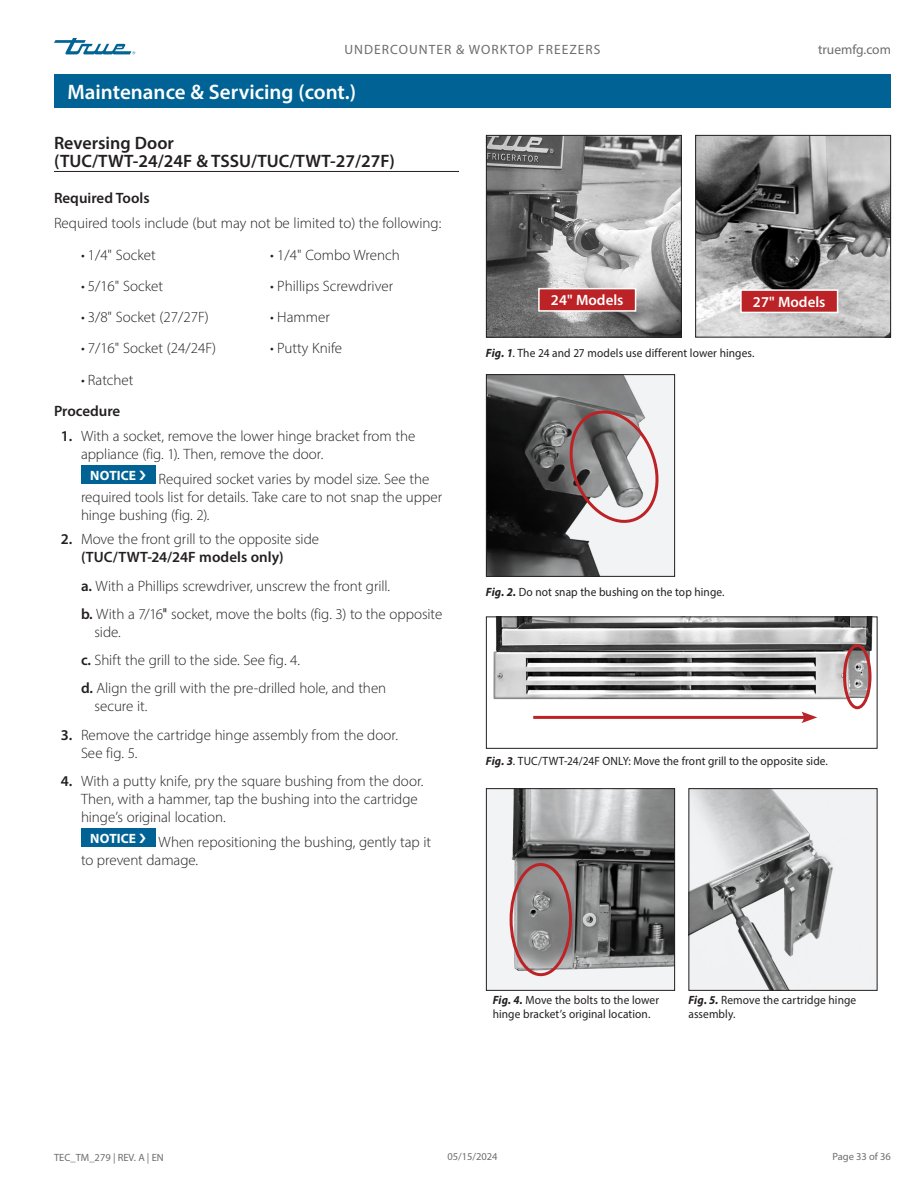
<style>
.page{position:relative;width:918px;height:1188px;background:#fff}
.page>*{position:absolute;margin:0;border:0;box-sizing:border-box;transform-origin:0 0}
.Title_bar_Page_header{font:600 21px "Myriad Pro";color:#fff}
.Subhead_underscore_H1{font:600 18px/18px "Myriad Pro";color:#231f20}
.Body_Text_indent_NOTICE{font:300 15px/18px "Myriad Pro";color:#231f20}
.Body_Text_light_Normal{font:300 15px "Myriad Pro";color:#231f20}
.Subhead_NO_underscore_H2{font:600 15px "Myriad Pro";color:#fff}
.Subhead_NO_underscore_H2-2{font:600 15px "Myriad Pro";color:#231f20}
.Subhead_H3{font:600 15px "Myriad Pro";letter-spacing:-.005em;color:#231f20}
.t1{font:13.5px "Myriad Pro";letter-spacing:.075em;color:#6c6d70}
.Table_text{font:700 13.5px "Myriad Pro";letter-spacing:.005em;color:#fff}
.t2{font:13.5px "Myriad Pro";color:#6c6d70}
.Caption_FIG_Regular{font:12px/13.5px "Myriad Pro";letter-spacing:.01em;color:#231f20;scale:.95 1}
.t3{font:10.5px "Myriad Pro";color:#6c6d70}
.s1{font-weight:600}
.s2{font-family:"Trade Gothic LT Std";font-weight:400}
.s3{font-weight:700;font-style:italic}
</style>
<div class="page">
<svg style="left:54px;top:38px;width:81px;height:16px"></svg>
<div style="left:54px;top:74px;width:837px;height:34px;background:#016395"></div>
<hr style="left:54px;top:171px;width:405px;height:1px;background:#231f20">
<div style="left:81px;top:465px;width:74px;height:19px;background:#016395"></div>
<div style="left:81px;top:829px;width:74px;height:18px;background:#016395"></div>
<img style="left:488px;top:137px;width:192px;height:199px">
<div style="left:486px;top:135px;width:196px;height:203px;border:1px solid #231f20"></div>
<img style="left:697px;top:137px;width:192px;height:199px">
<div style="left:695px;top:135px;width:196px;height:203px;border:1px solid #231f20"></div>
<img style="left:690px;top:790px;width:185px;height:199px">
<div style="left:688px;top:788px;width:189px;height:203px;border:1px solid #231f20"></div>
<img style="left:488px;top:376px;width:185px;height:199px">
<div style="left:486px;top:374px;width:189px;height:203px;border:1px solid #231f20"></div>
<svg style="left:565px;top:406px;width:98px;height:122px"></svg>
<img style="left:493px;top:618px;width:380px;height:106px">
<div style="left:486px;top:616px;width:391px;height:133px;border:1px solid #231f20"></div>
<hr style="left:533px;top:716px;width:274px;height:3px;background:#bc2326">
<svg style="left:801px;top:712px;width:16px;height:11px"></svg>
<img style="left:488px;top:790px;width:185px;height:199px">
<div style="left:486px;top:788px;width:189px;height:203px;border:1px solid #231f20"></div>
<div style="left:510px;top:863px;width:62px;height:113px;border:3px solid #bc2326;border-radius:50%"></div>
<div style="left:843px;top:644px;width:28px;height:65px;border:3px solid #bc2326;border-radius:50%"></div>
<div style="left:539px;top:289px;width:97px;height:22px;background:#bc2326"></div>
<div style="left:538px;top:288px;width:98px;height:24px;border:2px solid #fff"></div>
<div style="left:741px;top:290px;width:97px;height:22px;background:#bc2326"></div>
<div style="left:740px;top:289px;width:98px;height:24px;border:2px solid #fff"></div>
<p class="t1" style="left:345px;top:42px;width:257px">UNDERCOUNTER &amp; WORKTOP FREEZERS</p>
<p class="t2" style="left:818px;top:42px;width:74px">truemfg.com</p>
<p class="Title_bar_Page_header" style="left:68px;top:79px;width:290px">Maintenance &amp; Servicing (cont.)</p>
<p class="Subhead_underscore_H1" style="left:54px;top:133px;width:343px">Reversing Door<br>(TUC/TWT-24/24F &amp; TSSU/TUC/TWT-27/27F)</p>
<p class="Subhead_NO_underscore_H2-2" style="left:54px;top:189px;width:97px">Required Tools</p>
<p class="Body_Text_light_Normal" style="left:54px;top:214px;width:389px">Required tools include (but may not be limited to) the following:</p>
<p class="Body_Text_indent_NOTICE" style="left:81px;top:246px;width:76px">• 1/4" Socket</p>
<p class="Body_Text_indent_NOTICE" style="left:270px;top:246px;width:131px">• 1/4" Combo Wrench</p>
<p class="Body_Text_indent_NOTICE" style="left:81px;top:277px;width:84px">• 5/16" Socket</p>
<p class="Body_Text_indent_NOTICE" style="left:270px;top:277px;width:125px">• Phillips Screwdriver</p>
<p class="Body_Text_indent_NOTICE" style="left:81px;top:308px;width:129px">• 3/8" Socket (27/27F)</p>
<p class="Body_Text_indent_NOTICE" style="left:270px;top:308px;width:61px">• Hammer</p>
<p class="Body_Text_indent_NOTICE" style="left:81px;top:339px;width:137px">• 7/16" Socket (24/24F)</p>
<p class="Body_Text_indent_NOTICE" style="left:270px;top:339px;width:74px">• Putty Knife</p>
<p class="Body_Text_indent_NOTICE" style="left:81px;top:371px;width:54px">• Ratchet</p>
<p class="Subhead_H3" style="left:54px;top:401px;width:68px">Procedure</p>
<p class="Body_Text_indent_NOTICE" style="left:81px;top:427px;width:336px;text-indent:-20px"><span class="s1">1.</span> With a socket, remove the lower hinge bracket from the appliance (fig. 1). Then, remove the door.</p>
<p class="Table_text" style="left:90px;top:466px;width:47px">NOTICE</p>
<p class="Body_Text_indent_NOTICE" style="left:81px;top:470px;width:363px;text-indent:78px">Required socket varies by model size. See the required tools list for details. Take care to not snap the upper hinge bushing (fig. 2).</p>
<p class="Body_Text_indent_NOTICE" style="left:81px;top:530px;width:240px;text-indent:-20px"><span class="s1">2.</span> Move the front grill to the opposite side <span class="s1">(TUC/TWT-24/24F models only)</span></p>
<p class="Body_Text_indent_NOTICE" style="left:81px;top:577px;width:311px"><span class="s1">a.</span> With a Phillips screwdriver, unscrew the front grill.</p>
<p class="Body_Text_indent_NOTICE" style="left:94px;top:605px;width:349px;text-indent:-14px"><span class="s1">b.</span> With a 7/16<span class="s2">"</span> socket, move the bolts (fig. 3) to the opposite side.</p>
<p class="Body_Text_indent_NOTICE" style="left:81px;top:651px;width:221px"><span class="s1">c.</span> Shift the grill to the side. See fig. 4.</p>
<p class="Body_Text_indent_NOTICE" style="left:94px;top:679px;width:293px;text-indent:-14px"><span class="s1">d.</span> Align the grill with the pre-drilled hole, and then secure it.</p>
<p class="Body_Text_indent_NOTICE" style="left:81px;top:726px;width:318px;text-indent:-20px"><span class="s1">3.</span> Remove the cartridge hinge assembly from the door.<br>See fig. 5.</p>
<p class="Body_Text_indent_NOTICE" style="left:81px;top:772px;width:344px;text-indent:-20px"><span class="s1">4.</span> With a putty knife, pry the square bushing from the door.<br>Then, with a hammer, tap the bushing into the cartridge hinge’s original location.</p>
<p class="Table_text" style="left:90px;top:830px;width:47px">NOTICE</p>
<p class="Body_Text_indent_NOTICE" style="left:81px;top:833px;width:352px;text-indent:78px">When repositioning the bushing, gently tap it to prevent damage.</p>
<p class="Subhead_NO_underscore_H2" style="left:551px;top:291px;width:74px">24" Models</p>
<p class="Subhead_NO_underscore_H2" style="left:753px;top:292px;width:74px">27" Models</p>
<p class="Caption_FIG_Regular" style="left:486px;top:346px;width:284px"><span class="s3">Fig. 1</span>. The 24 and 27 models use different lower hinges.</p>
<p class="Caption_FIG_Regular" style="left:486px;top:585px;width:253px"><span class="s3">Fig. 2.</span> Do not snap the bushing on the top hinge.</p>
<p class="Caption_FIG_Regular" style="left:486px;top:754px;width:362px"><span class="s3">Fig. 3</span>. TUC/TWT-24/24F ONLY: Move the front grill to the opposite side.</p>
<p class="Caption_FIG_Regular" style="left:493px;top:993px;width:177px"><span class="s3">Fig. 4.</span> Move the bolts to the lower hinge bracket’s original location.</p>
<p class="Caption_FIG_Regular" style="left:688px;top:993px;width:178px"><span class="s3">Fig. 5.</span> Remove the cartridge hinge assembly.</p>
<p class="t3" style="left:54px;top:1151px;width:111px">TEC_TM_279 | REV. A | EN</p>
<p class="t3" style="left:447px;top:1150px;width:52px">05/15/2024</p>
<p class="t3" style="left:832px;top:1150px;width:60px">Page 33 of 36</p>
</div>
